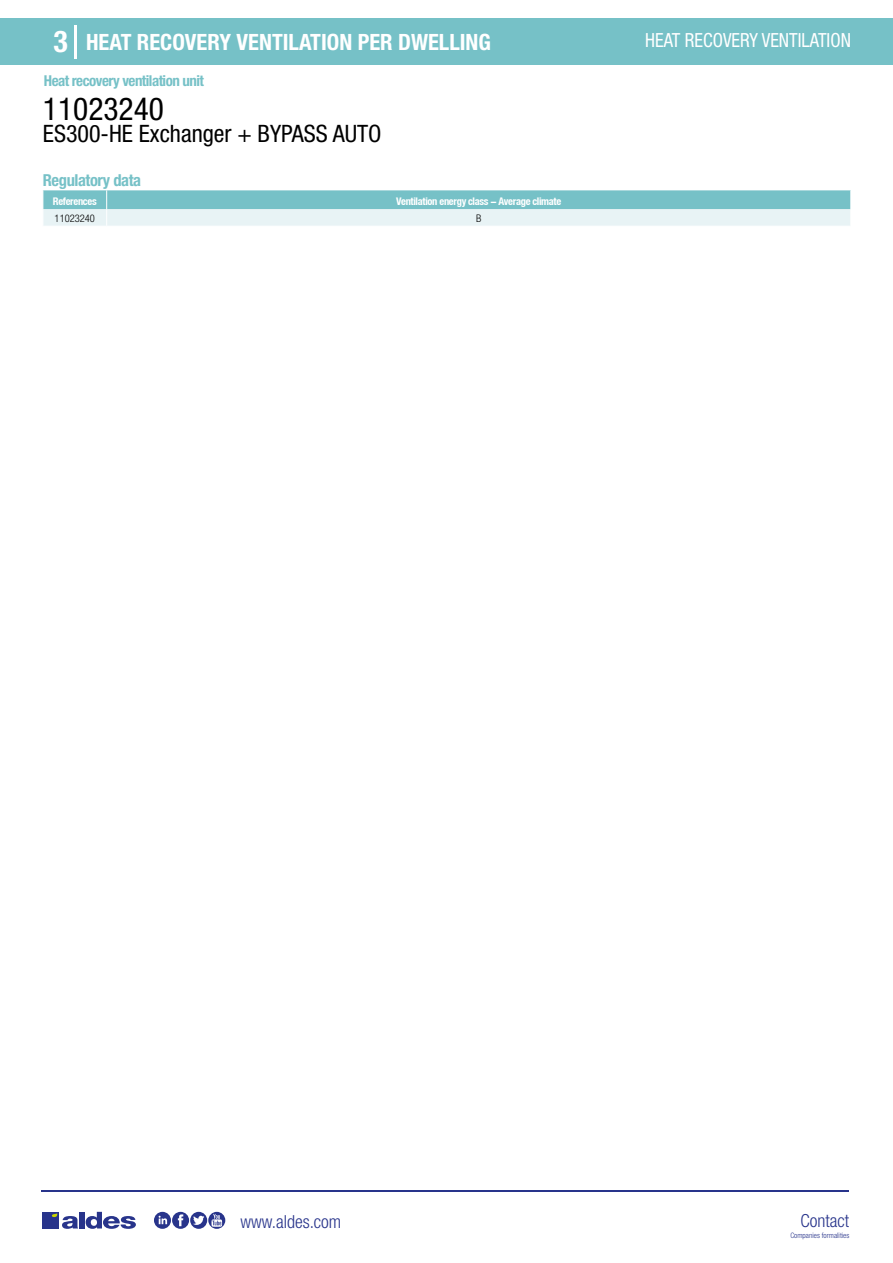
<style>
.page{position:relative;width:893px;height:1263px;background:#fff}
.page>*{position:absolute;margin:0;border:0;box-sizing:border-box;transform-origin:0 0}
.t1{font:condensed 31.5px "Helvetica Neue LT Std";color:#000}
.t2{font:700 condensed 30px "Helvetica Neue LT Std";color:#fff}
.t3{font:condensed 24px "Helvetica Neue LT Std";color:#000}
.t4{font:700 condensed 22.5px "Helvetica Neue LT Std";color:#fff}
.t5{font:condensed 19.5px "Helvetica Neue LT Std";color:#fff;scale:.95 1}
.t6{font:300 condensed 18px "Helvetica Neue";color:#28348b}
.t7{font:700 condensed 16.5px "Helvetica Neue LT Std";letter-spacing:-.025em;color:#76c1c7}
.t8{font:700 condensed 15px "Helvetica Neue LT Std";letter-spacing:-.035em;color:#76c1c7}
.t9{font:700 condensed 10.5px "Helvetica Neue";letter-spacing:-.03em;color:#fff}
.t10{font:300 condensed 10.5px "Helvetica Neue";color:#000}
.t11{font:300 condensed 7.5px "Helvetica Neue";color:#28348b}
</style>
<div class="page">
<div style="left:0;top:18px;width:893px;height:46px;background:#76c1c7"></div>
<hr style="left:74px;top:25px;width:2px;height:33px;background:#fff">
<hr style="left:41px;top:1190px;width:808px;height:1px;background:#28348b">
<svg style="left:154px;top:1212px;width:71px;height:17px"></svg>
<div style="left:42px;top:1212px;width:17px;height:16px;background:#28348b"></div>
<div style="left:79px;top:1212px;width:5px;height:16px;background:#28348b"></div>
<svg style="left:86px;top:1212px;width:50px;height:17px"></svg>
<svg style="left:52px;top:1213px;width:26px;height:16px"></svg>
<svg style="left:43px;top:190px;width:808px;height:36px;background:#add9dd"></svg>
<h2 class="t2" style="left:54px;top:24px;width:16px">3</h2>
<h3 class="t4" style="left:86px;top:28px;width:406px">HEAT RECOVERY VENTILATION PER DWELLING</h3>
<h3 class="t5" style="left:645px;top:29px;width:218px">HEAT RECOVERY VENTILATION</h3>
<h3 class="t8" style="left:44px;top:71px;width:162px">Heat recovery ventilation unit</h3>
<h1 class="t1" style="left:43px;top:91px;width:122px">11023240</h1>
<h3 class="t3" style="left:43px;top:120px;width:340px">ES300-HE Exchanger + BYPASS AUTO</h3>
<h3 class="t7" style="left:43px;top:170px;width:100px">Regulatory data</h3>
<p class="t9" style="left:53px;top:195px;width:45px">References</p>
<p class="t9" style="left:396px;top:195px;width:166px">Ventilation energy class - Average climate</p>
<p class="t10" style="left:55px;top:212px;width:42px">11023240</p>
<p class="t10" style="left:476px;top:212px;width:7px">B</p>
<h3 class="t6" style="left:240px;top:1211px;width:102px">www.aldes.com</h3>
<h3 class="t6" style="left:800px;top:1211px;width:50px">Contact</h3>
<p class="t11" style="left:790px;top:1230px;width:60px">Companies formalities</p>
</div>
